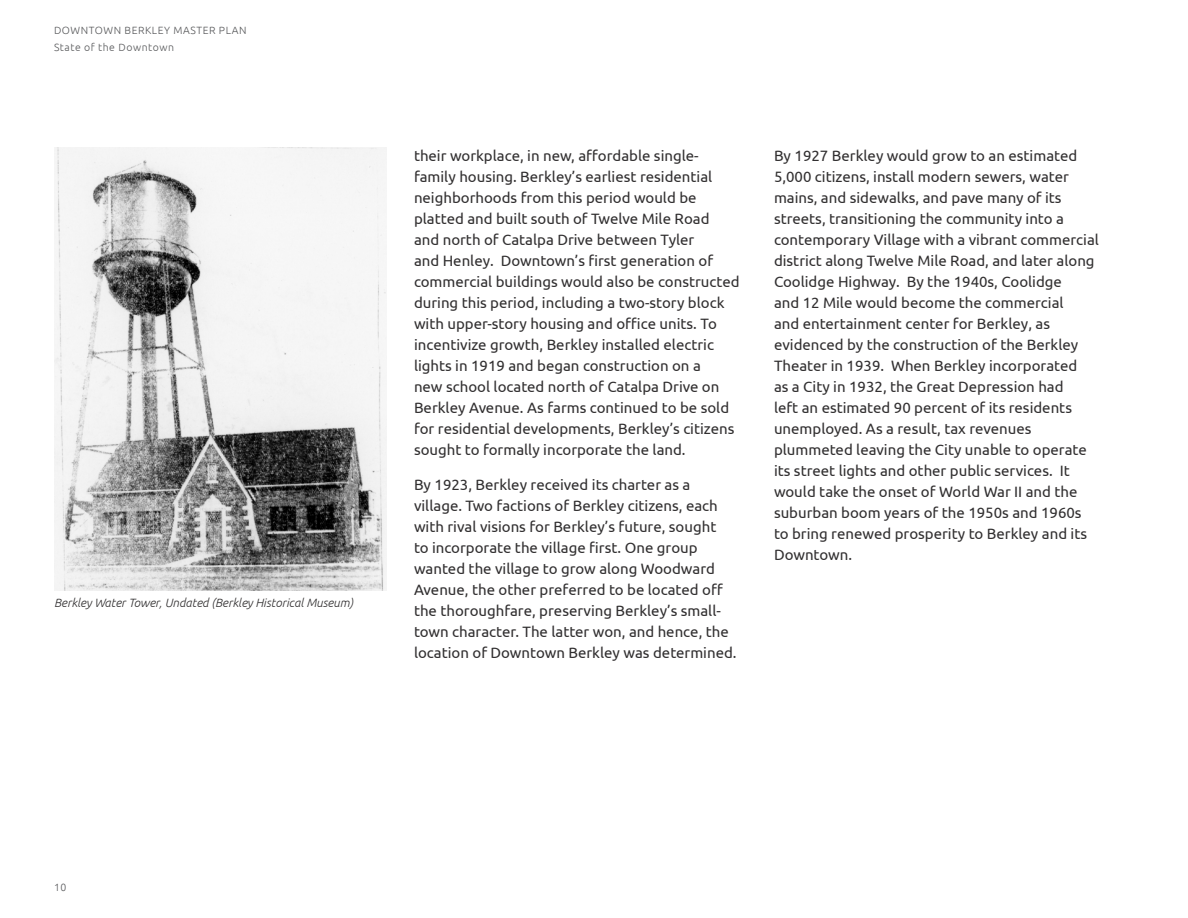
<style>
.page{position:relative;width:1188px;height:918px;background:#fff}
.page>*{position:absolute;margin:0;border:0;box-sizing:border-box;transform-origin:0 0}
.Body_copy{font:15px/21px "Ubuntu";color:#312f30}
.Body_copy-2{font:italic 300 12px "Ubuntu";color:#312f30}
.t1{font:300 10.5px/16.5px "Ubuntu";letter-spacing:.05em;color:#57585a}
</style>
<div class="page">
<img style="left:54px;top:148px;width:333px;height:443px">
<p class="t1" style="left:54px;top:22px;width:194px">DOWNTOWN BERKLEY MASTER PLAN<br>State of the Downtown</p>
<p class="Body_copy-2" style="left:54px;top:595px;width:301px">Berkley Water Tower, Undated (Berkley Historical Museum)</p>
<p class="Body_copy" style="left:414px;top:145px;width:327px">their workplace, in new, affordable single&shy;family housing. Berkley’s earliest residential neighborhoods from this period would be platted and built south of Twelve Mile Road<br>and north of Catalpa Drive between Tyler<br>and Henley. Downtown’s first generation of commercial buildings would also be constructed during this period, including a two-story block with upper-story housing and office units. To incentivize growth, Berkley installed electric lights in 1919 and began construction on a<br>new school located north of Catalpa Drive on Berkley Avenue. As farms continued to be sold for residential developments, Berkley’s citizens sought to formally incorporate the land.</p>
<p class="Body_copy" style="left:414px;top:473px;width:324px">By 1923, Berkley received its charter as a village. Two factions of Berkley citizens, each with rival visions for Berkley’s future, sought<br>to incorporate the village first. One group wanted the village to grow along Woodward Avenue, the other preferred to be located off the thoroughfare, preserving Berkley’s small&shy;town character. The latter won, and hence, the location of Downtown Berkley was determined.</p>
<p class="Body_copy" style="left:774px;top:145px;width:326px">By 1927 Berkley would grow to an estimated 5,000 citizens, install modern sewers, water mains, and sidewalks, and pave many of its streets, transitioning the community into a contemporary Village with a vibrant commercial district along Twelve Mile Road, and later along Coolidge Highway. By the 1940s, Coolidge<br>and 12 Mile would become the commercial<br>and entertainment center for Berkley, as evidenced by the construction of the Berkley Theater in 1939. When Berkley incorporated<br>as a City in 1932, the Great Depression had<br>left an estimated 90 percent of its residents unemployed. As a result, tax revenues plummeted leaving the City unable to operate its street lights and other public services. It would take the onset of World War II and the suburban boom years of the 1950s and 1960s to bring renewed prosperity to Berkley and its Downtown.</p>
<p class="t1" style="left:54px;top:879px;width:14px">10</p>
</div>
